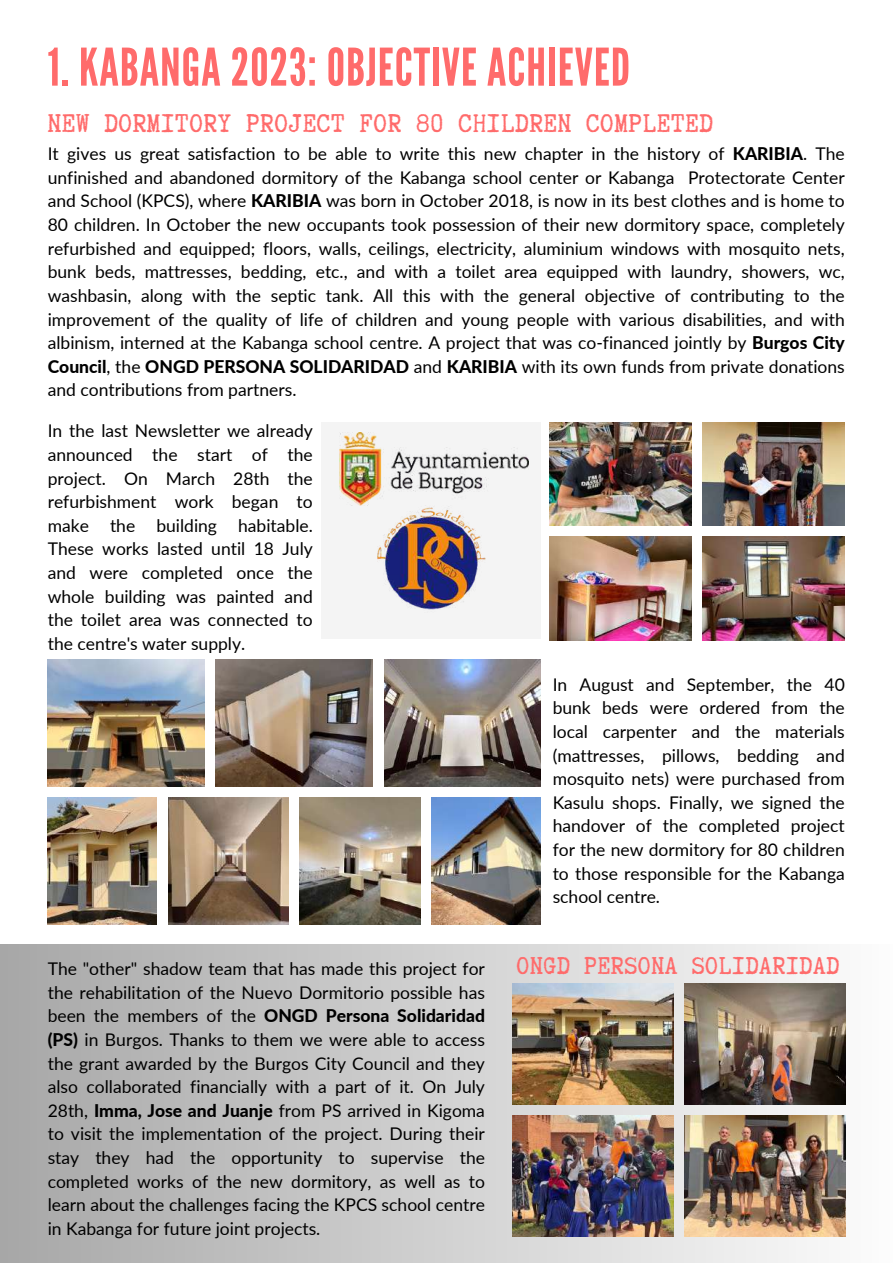
<style>
.page{position:relative;width:893px;height:1264px;background:#fff}
.page>*{position:absolute;margin:0;border:0;box-sizing:border-box;transform-origin:0 0}
.t1{font:51.75px "League Gothic";letter-spacing:.02em;color:#ff6b6b}
.t2{font:30.45px "Truetypewriter Polygl OTT";letter-spacing:.02em;color:#ff6b6b}
.t3{font:28.95px "Truetypewriter Polygl OTT";letter-spacing:.02em;color:#ff6b6b}
.t4{font:17.55px/23.5px "Lato";color:#000;text-align:justify}
.s1{font-weight:800}
</style>
<div class="page">
<div style="left:0;top:944px;width:892px;height:318px;background:linear-gradient(to right,#a8a8a8,#f8f7f5)"></div>
<img style="left:512px;top:983px;width:161px;height:121px">
<img style="left:684px;top:983px;width:161px;height:121px">
<img style="left:512px;top:1115px;width:161px;height:121px">
<img style="left:684px;top:1115px;width:161px;height:121px">
<img style="left:48px;top:659px;width:156px;height:127px">
<img style="left:215px;top:659px;width:158px;height:127px">
<img style="left:384px;top:659px;width:156px;height:127px">
<img style="left:48px;top:797px;width:109px;height:127px">
<img style="left:168px;top:797px;width:120px;height:127px">
<img style="left:299px;top:797px;width:121px;height:127px">
<img style="left:431px;top:797px;width:109px;height:127px">
<img style="left:549px;top:422px;width:142px;height:103px">
<img style="left:702px;top:422px;width:142px;height:103px">
<img style="left:549px;top:537px;width:142px;height:103px">
<img style="left:702px;top:537px;width:142px;height:103px">
<div style="left:321px;top:422px;width:219px;height:217px;background:#f4f4f4"></div>
<img style="left:339px;top:432px;width:189px;height:73px">
<img style="left:377px;top:507px;width:108px;height:103px">
<h1 class="t1" style="left:48px;top:37px;width:584px">1. KABANGA 2023: OBJECTIVE ACHIEVED</h1>
<h2 class="t2" style="left:48px;top:108px;width:666px">NEW DORMITORY PROJECT FOR 80 CHILDREN COMPLETED</h2>
<p class="t4" style="left:48px;top:142px;width:798px">It gives us great satisfaction to be able to write this new chapter in the history of <span class="s1">KARIBIA</span>. The unfinished and abandoned dormitory of the Kabanga school center or Kabanga Protectorate Center and School (KPCS), where <span class="s1">KARIBIA</span> was born in October 2018, is now in its best clothes and is home to 80 children. In October the new occupants took possession of their new dormitory space, completely refurbished and equipped; floors, walls, ceilings, electricity, aluminium windows with mosquito nets, bunk beds, mattresses, bedding, etc., and with a toilet area equipped with laundry, showers, wc, washbasin, along with the septic tank. All this with the general objective of contributing to the improvement of the quality of life of children and young people with various disabilities, and with albinism, interned at the Kabanga school centre. A project that was co-financed jointly by <span class="s1">Burgos City Council</span>, the <span class="s1">ONGD PERSONA SOLIDARIDAD</span> and <span class="s1">KARIBIA</span> with its own funds from private donations and contributions from partners.</p>
<p class="t4" style="left:48px;top:418px;width:266px">In the last Newsletter we already announced the start of the project. On March 28th the refurbishment work began to make the building habitable.<br>These works lasted until 18 July and were completed once the whole building was painted and the toilet area was connected to the centre's water supply.</p>
<p class="t4" style="left:552px;top:672px;width:293px">In August and September, the 40 bunk beds were ordered from the local carpenter and the materials (mattresses, pillows, bedding and mosquito nets) were purchased from Kasulu shops. Finally, we signed the handover of the completed project for the new dormitory for 80 children to those responsible for the Kabanga school centre.</p>
<p class="t4" style="left:48px;top:956px;width:439px">The "other" shadow team that has made this project for the rehabilitation of the Nuevo Dormitorio possible has been the members of the <span class="s1">ONGD Persona Solidaridad (PS)</span> in Burgos. Thanks to them we were able to access the grant awarded by the Burgos City Council and they also collaborated financially with a part of it. On July 28th, <span class="s1">Imma, Jose and Juanje</span> from PS arrived in Kigoma to visit the implementation of the project. During their stay they had the opportunity to supervise the completed works of the new dormitory, as well as to learn about the challenges facing the KPCS school centre in Kabanga for future joint projects.</p>
<h3 class="t3" style="left:516px;top:951px;width:324px">ONGD PERSONA SOLIDARIDAD</h3>
</div>
